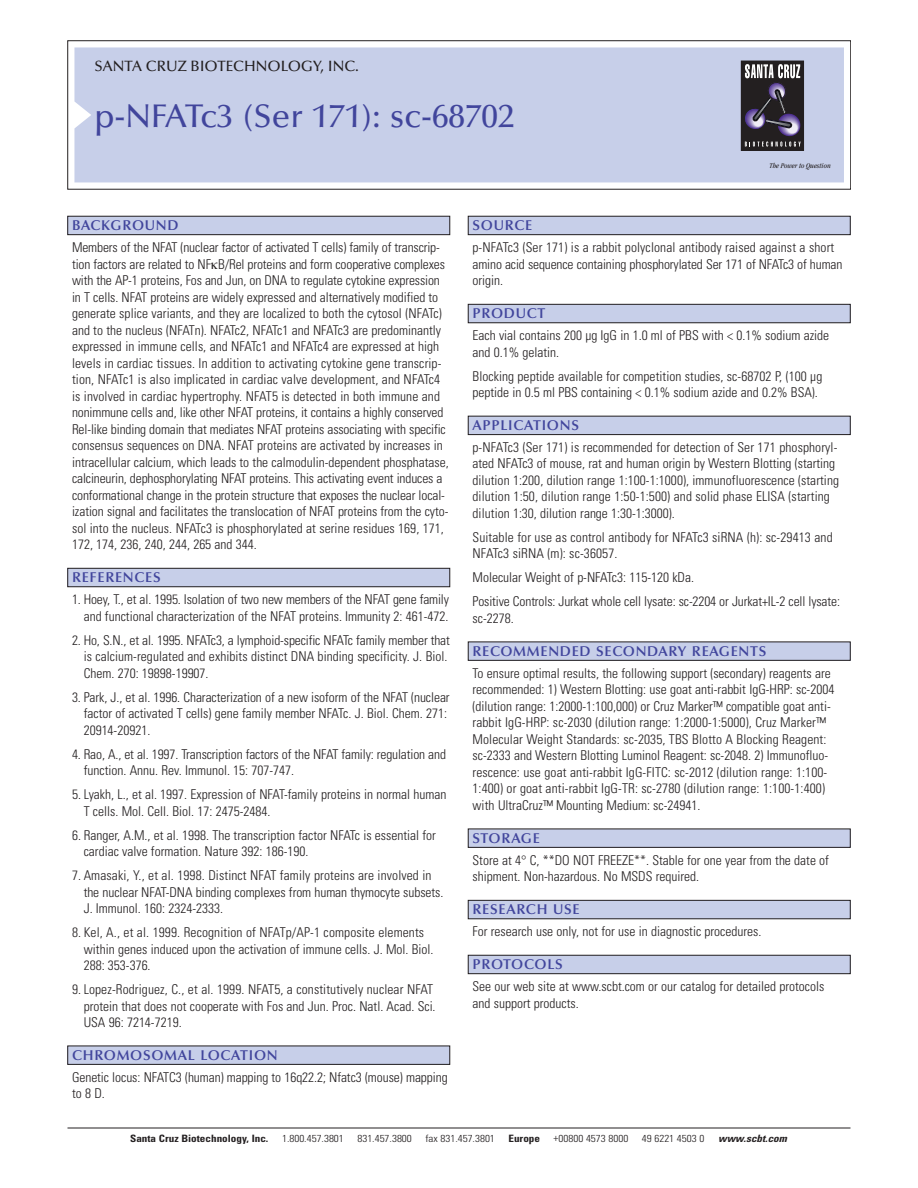
<style>
.page{position:relative;width:918px;height:1188px;background:#fff}
.page>*{position:absolute;margin:0;border:0;box-sizing:border-box;transform-origin:0 0}
.t1{font:500 33px "Optima";color:#41459c}
.t2{font:500 15px "Optima";color:#231f20}
.t3{font:600 14.25px "Optima";letter-spacing:.05em;color:#41459c}
.t4{font:300 condensed 13.5px/16.5px "Univers";color:#231f20}
.t5{font:300 condensed 10.2px "Univers";color:#231f20;scale:1.1 1}
.t6{font:700 condensed 10.2px "Univers";color:#231f20;scale:1.1 1}
.t7{font:italic 700 condensed 10.2px "Univers";color:#231f20;scale:1.1 1}
.t8{font:italic condensed 7.5px "Garamond";color:#231f20}
</style>
<div class="page">
<div style="left:74px;top:47px;width:770px;height:135px;background:#c7cfe9"></div>
<div style="left:741px;top:61px;width:62px;height:89px;background:#231f20"></div>
<div style="left:741px;top:61px;width:63px;height:90px;border:1px solid #231f20"></div>
<svg style="left:741px;top:64px;width:64px;height:83px"></svg>
<hr style="left:68px;top:1128px;width:782px;height:1px;background:#231f20">
<div style="left:68px;top:216px;width:382px;height:19px;background:#c7cfe9"></div>
<div style="left:68px;top:216px;width:382px;height:19px;border:1px solid #231f20"></div>
<div style="left:468px;top:216px;width:382px;height:19px;background:#c7cfe9"></div>
<div style="left:468px;top:216px;width:382px;height:19px;border:1px solid #231f20"></div>
<div style="left:468px;top:304px;width:382px;height:19px;background:#c7cfe9"></div>
<div style="left:468px;top:304px;width:382px;height:19px;border:1px solid #231f20"></div>
<div style="left:468px;top:416px;width:382px;height:19px;background:#c7cfe9"></div>
<div style="left:468px;top:416px;width:382px;height:19px;border:1px solid #231f20"></div>
<div style="left:468px;top:642px;width:382px;height:18px;background:#c7cfe9"></div>
<div style="left:468px;top:642px;width:382px;height:19px;border:1px solid #231f20"></div>
<div style="left:468px;top:829px;width:382px;height:18px;background:#c7cfe9"></div>
<div style="left:468px;top:829px;width:382px;height:19px;border:1px solid #231f20"></div>
<div style="left:468px;top:900px;width:382px;height:19px;background:#c7cfe9"></div>
<div style="left:468px;top:900px;width:382px;height:19px;border:1px solid #231f20"></div>
<div style="left:468px;top:955px;width:382px;height:19px;background:#c7cfe9"></div>
<div style="left:468px;top:955px;width:382px;height:19px;border:1px solid #231f20"></div>
<div style="left:68px;top:568px;width:382px;height:19px;background:#c7cfe9"></div>
<div style="left:68px;top:568px;width:382px;height:19px;border:1px solid #231f20"></div>
<div style="left:68px;top:1046px;width:382px;height:18px;background:#c7cfe9"></div>
<div style="left:68px;top:1046px;width:382px;height:19px;border:1px solid #231f20"></div>
<p class="t2" style="left:94px;top:60px;width:266px">SANTA CRUZ BIOTECHNOLOGY, INC.</p>
<h1 class="t1" style="left:94px;top:103px;width:422px">p-NFATc3 (Ser 171): sc-68702</h1>
<p class="t8" style="left:769px;top:163px;width:63px">The Power to Question</p>
<p class="t3" style="left:72px;top:220px;width:108px">BACKGROUND</p>
<p class="t4" style="left:72px;top:241px;width:378px">Members of the NFAT (nuclear factor of activated T cells) family of transcrip&shy;tion factors are related to NF B/Rel proteins and form cooperative complexes with the AP-1 proteins, Fos and Jun, on DNA to regulate cytokine expression in T cells. NFAT proteins are widely expressed and alternatively modified to generate splice variants, and they are localized to both the cytosol (NFATc) and to the nucleus (NFATn). NFATc2, NFATc1 and NFATc3 are predominantly expressed in immune cells, and NFATc1 and NFATc4 are expressed at high levels in cardiac tissues. In addition to activating cytokine gene transcrip&shy;tion, NFATc1 is also implicated in cardiac valve development, and NFATc4 is involved in cardiac hypertrophy. NFAT5 is detected in both immune and nonimmune cells and, like other NFAT proteins, it contains a highly conserved Rel-like binding domain that mediates NFAT proteins associating with specific consensus sequences on DNA. NFAT proteins are activated by increases in intracellular calcium, which leads to the calmodulin-dependent phosphatase, calcineurin, dephosphorylating NFAT proteins. This activating event induces a conformational change in the protein structure that exposes the nuclear local&shy;ization signal and facilitates the translocation of NFAT proteins from the cyto&shy;sol into the nucleus. NFATc3 is phosphorylated at serine residues 169, 171, 172, 174, 236, 240, 244, 265 and 344.</p>
<p class="t3" style="left:72px;top:571px;width:90px">REFERENCES</p>
<p class="t4" style="left:72px;top:592px;width:379px;text-align:right">1. Hoey, T., et al. 1995. Isolation of two new members of the NFAT gene family and functional characterization of the NFAT proteins. Immunity 2: 461-472.</p>
<p class="t4" style="left:84px;top:633px;width:368px;text-indent:-12px">2. Ho, S.N., et al. 1995. NFATc3, a lymphoid-specific NFATc family member that is calcium-regulated and exhibits distinct DNA binding specificity. J. Biol.<br>Chem. 270: 19898-19907.</p>
<p class="t4" style="left:84px;top:690px;width:368px;text-indent:-12px">3. Park, J., et al. 1996. Characterization of a new isoform of the NFAT (nuclear factor of activated T cells) gene family member NFATc. J. Biol. Chem. 271:<br>20914-20921.</p>
<p class="t4" style="left:84px;top:747px;width:364px;text-indent:-12px">4. Rao, A., et al. 1997. Transcription factors of the NFAT family: regulation and function. Annu. Rev. Immunol. 15: 707-747.</p>
<p class="t4" style="left:84px;top:787px;width:364px;text-indent:-12px">5. Lyakh, L., et al. 1997. Expression of NFAT-family proteins in normal human<br>T cells. Mol. Cell. Biol. 17: 2475-2484.</p>
<p class="t4" style="left:84px;top:828px;width:354px;text-indent:-12px">6. Ranger, A.M., et al. 1998. The transcription factor NFATc is essential for cardiac valve formation. Nature 392: 186-190.</p>
<p class="t4" style="left:84px;top:868px;width:361px;text-indent:-12px">7. Amasaki, Y., et al. 1998. Distinct NFAT family proteins are involved in the nuclear NFAT-DNA binding complexes from human thymocyte subsets.<br>J. Immunol. 160: 2324-2333.</p>
<p class="t4" style="left:84px;top:925px;width:351px;text-indent:-12px">8. Kel, A., et al. 1999. Recognition of NFATp/AP-1 composite elements within genes induced upon the activation of immune cells. J. Mol. Biol.<br>288: 353-376.</p>
<p class="t4" style="left:84px;top:982px;width:353px;text-indent:-12px">9. Lopez-Rodriguez, C., et al. 1999. NFAT5, a constitutively nuclear NFAT protein that does not cooperate with Fos and Jun. Proc. Natl. Acad. Sci.<br>USA 96: 7214-7219.</p>
<p class="t3" style="left:72px;top:1049px;width:207px">CHROMOSOMAL LOCATION</p>
<p class="t4" style="left:72px;top:1070px;width:377px">Genetic locus: NFATC3 (human) mapping to 16q22.2; Nfatc3 (mouse) mapping to 8 D.</p>
<p class="t3" style="left:473px;top:220px;width:61px">SOURCE</p>
<p class="t4" style="left:473px;top:241px;width:371px">p-NFATc3 (Ser 171) is a rabbit polyclonal antibody raised against a short amino acid sequence containing phosphorylated Ser 171 of NFATc3 of human origin.</p>
<p class="t3" style="left:473px;top:307px;width:74px">PRODUCT</p>
<p class="t4" style="left:473px;top:328px;width:358px">Each vial contains 200 µg IgG in 1.0 ml of PBS with &lt; 0.1% sodium azide and 0.1% gelatin.</p>
<p class="t4" style="left:473px;top:369px;width:351px">Blocking peptide available for competition studies, sc-68702 P, (100 µg peptide in 0.5 ml PBS containing &lt; 0.1% sodium azide and 0.2% BSA).</p>
<p class="t3" style="left:473px;top:419px;width:108px">APPLICATIONS</p>
<p class="t4" style="left:473px;top:440px;width:368px">p-NFATc3 (Ser 171) is recommended for detection of Ser 171 phosphoryl&shy;ated NFATc3 of mouse, rat and human origin by Western Blotting (starting dilution 1:200, dilution range 1:100-1:1000), immunofluorescence (starting dilution 1:50, dilution range 1:50-1:500) and solid phase ELISA (starting dilution 1:30, dilution range 1:30-1:3000).</p>
<p class="t4" style="left:473px;top:530px;width:362px">Suitable for use as control antibody for NFATc3 siRNA (h): sc-29413 and<br>NFATc3 siRNA (m): sc-36057.</p>
<p class="t4" style="left:473px;top:567px;width:369px;line-height:24px">Molecular Weight of p-NFATc3: 115-120 kDa.<br>Positive Controls: Jurkat whole cell lysate: sc-2204 or Jurkat+IL-2 cell lysate:</p>
<p class="t4" style="left:473px;top:611px;width:43px">sc-2278.</p>
<p class="t3" style="left:473px;top:645px;width:295px">RECOMMENDED SECONDARY REAGENTS</p>
<p class="t4" style="left:473px;top:666px;width:363px">To ensure optimal results, the following support (secondary) reagents are recommended: 1) Western Blotting: use goat anti-rabbit IgG-HRP: sc-2004 (dilution range: 1:2000-1:100,000) or Cruz Marker™ compatible goat anti&shy;rabbit IgG-HRP: sc-2030 (dilution range: 1:2000-1:5000), Cruz Marker™ Molecular Weight Standards: sc-2035, TBS Blotto A Blocking Reagent: sc-2333 and Western Blotting Luminol Reagent: sc-2048. 2) Immunofluo&shy;rescence: use goat anti-rabbit IgG-FITC: sc-2012 (dilution range: 1:100- 1:400) or goat anti-rabbit IgG-TR: sc-2780 (dilution range: 1:100-1:400) with UltraCruz™ Mounting Medium: sc-24941.</p>
<p class="t3" style="left:473px;top:832px;width:69px">STORAGE</p>
<p class="t4" style="left:473px;top:853px;width:358px">Store at 4° C, **DO NOT FREEZE**. Stable for one year from the date of shipment. Non-hazardous. No MSDS required.</p>
<p class="t3" style="left:473px;top:904px;width:109px">RESEARCH USE</p>
<p class="t4" style="left:473px;top:925px;width:290px">For research use only, not for use in diagnostic procedures.</p>
<p class="t3" style="left:473px;top:958px;width:92px">PROTOCOLS</p>
<p class="t4" style="left:473px;top:979px;width:353px">See our web site at www.scbt.com or our catalog for detailed protocols and support products.</p>
<p class="t6" style="left:130px;top:1135px;width:127px">Santa Cruz Biotechnology, Inc.</p>
<p class="t5" style="left:282px;top:1135px;width:58px">1.800.457.3801</p>
<p class="t5" style="left:357px;top:1135px;width:51px">831.457.3800</p>
<p class="t5" style="left:425px;top:1135px;width:65px">fax 831.457.3801</p>
<p class="t6" style="left:508px;top:1135px;width:30px">Europe</p>
<p class="t5" style="left:554px;top:1135px;width:69px">+00800 4573 8000</p>
<p class="t5" style="left:642px;top:1135px;width:58px">49 6221 4503 0</p>
<p class="t7" style="left:718px;top:1135px;width:66px">www.scbt.com</p>
</div>
